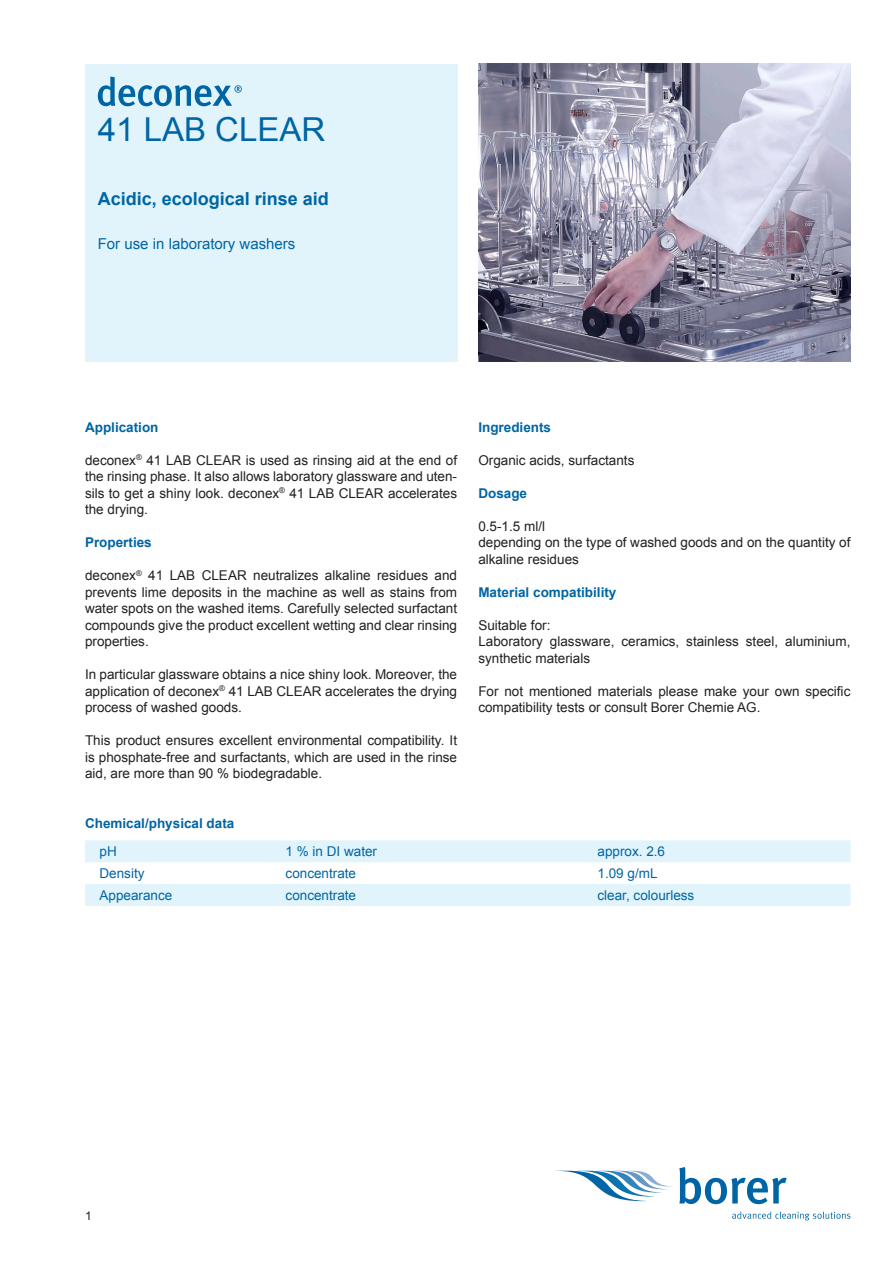
<style>
.page{position:relative;width:893px;height:1263px;background:#fff}
.page>*{position:absolute;margin:0;border:0;box-sizing:border-box;transform-origin:0 0}
.t1{font:33px "Arial";color:#0065a4}
.t2{font:700 18px "Arial";color:#0065a4}
.t3{font:15px "Arial";color:#0065a4}
.t4{font:13.5px/16.5px "Arial";color:#231f20;text-align:justify}
.t5{font:13.5px "Arial";color:#0065a4}
.t6{font:700 13.5px "Arial";color:#0065a4}
.t7{font:12px "Arial";color:#231f20}
</style>
<div class="page">
<div style="left:85px;top:64px;width:372px;height:297px;background:#e1f4fc"></div>
<svg style="left:562px;top:1171px;width:111px;height:30px"></svg>
<svg style="left:679px;top:1167px;width:108px;height:37px"></svg>
<svg style="left:732px;top:1211px;width:118px;height:9px"></svg>
<svg style="left:98px;top:77px;width:144px;height:29px"></svg>
<img style="left:478px;top:64px;width:372px;height:297px">
<svg style="left:85px;top:840px;width:765px;height:66px;fill:#e1f4fc"></svg>
<h1 class="t1" style="left:98px;top:107px;width:229px">41 LAB CLEAR</h1>
<h2 class="t2" style="left:98px;top:186px;width:233px">Acidic, ecological rinse aid</h2>
<p class="t3" style="left:98px;top:233px;width:199px">For use in laboratory washers</p>
<p class="t6" style="left:85px;top:417px;width:75px">Application</p>
<p class="t4" style="left:85px;top:451px;width:374px">deconex<sup>®</sup> 41 LAB CLEAR is used as rinsing aid at the end of the rinsing phase. It also allows laboratory glassware and uten&shy;sils to get a shiny look. deconex<sup>®</sup> 41 LAB CLEAR accelerates the drying.</p>
<p class="t6" style="left:85px;top:533px;width:68px">Properties</p>
<p class="t4" style="left:85px;top:567px;width:374px">deconex<sup>®</sup> 41 LAB CLEAR neutralizes alkaline residues and prevents lime deposits in the machine as well as stains from water spots on the washed items. Carefully selected surfactant compounds give the product excellent wetting and clear rinsing properties.</p>
<p class="t4" style="left:85px;top:666px;width:374px">In particular glassware obtains a nice shiny look. Moreover, the application of deconex<sup>®</sup> 41 LAB CLEAR accelerates the drying process of washed goods.</p>
<p class="t4" style="left:85px;top:732px;width:374px">This product ensures excellent environmental compatibility. It is phosphate-free and surfactants, which are used in the rinse aid, are more than 90 % biodegradable.</p>
<p class="t6" style="left:478px;top:417px;width:74px">Ingredients</p>
<p class="t4" style="left:478px;top:451px;width:158px">Organic acids, surfactants</p>
<p class="t6" style="left:478px;top:483px;width:50px">Dosage</p>
<p class="t4" style="left:478px;top:517px;width:374px;text-align:left">0.5-1.5 ml/l<br>depending on the type of washed goods and on the quantity of alkaline residues</p>
<p class="t6" style="left:478px;top:582px;width:140px">Material compatibility</p>
<p class="t4" style="left:478px;top:616px;width:374px;text-align:left">Suitable for:<br>Laboratory glassware, ceramics, stainless steel, aluminium, synthetic materials</p>
<p class="t4" style="left:478px;top:682px;width:374px">For not mentioned materials please make your own specific compatibility tests or consult Borer Chemie AG.</p>
<p class="t6" style="left:85px;top:813px;width:151px">Chemical/physical data</p>
<p class="t5" style="left:100px;top:842px;width:19px">pH</p>
<p class="t5" style="left:286px;top:842px;width:93px">1 % in DI water</p>
<p class="t5" style="left:598px;top:842px;width:69px">approx. 2.6</p>
<p class="t5" style="left:100px;top:864px;width:47px">Density</p>
<p class="t5" style="left:286px;top:864px;width:72px">concentrate</p>
<p class="t5" style="left:598px;top:864px;width:62px">1.09 g/mL</p>
<p class="t5" style="left:100px;top:886px;width:74px">Appearance</p>
<p class="t5" style="left:286px;top:886px;width:72px">concentrate</p>
<p class="t5" style="left:598px;top:886px;width:98px">clear, colourless</p>
<p class="t7" style="left:85px;top:1208px;width:8px">1</p>
</div>
